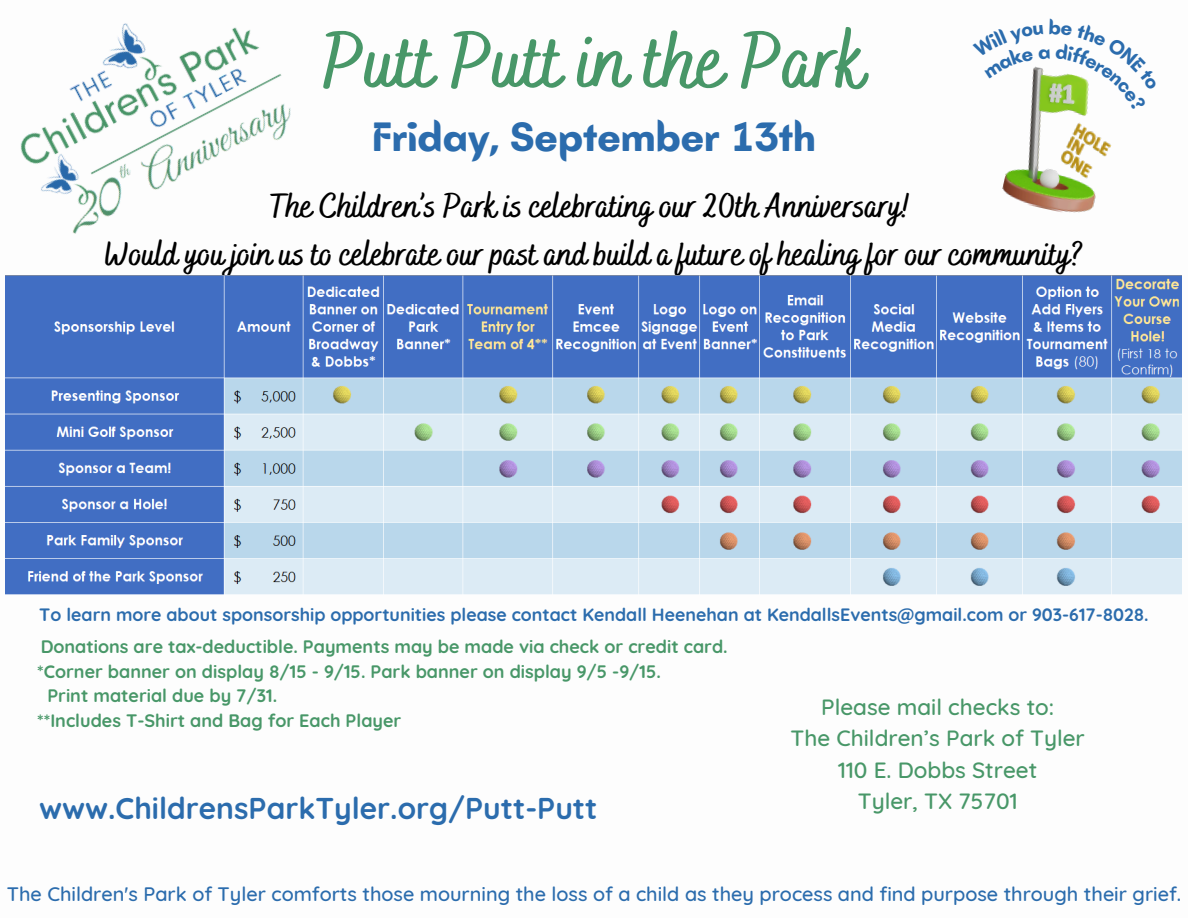
<style>
.page{position:relative;width:1188px;height:918px;background:#fff}
.page>*{position:absolute;margin:0;border:0;box-sizing:border-box;transform-origin:0 0}
.t1{font:700 79.5px "Bakerie Smooth";color:#489768}
.t2{font:700 42px "Batangas";color:#2b6cad}
.t3{font:700 34.5px/47.2px "Bakerie Smooth";color:#000;text-align:center}
.t4{font:700 30px "Quicksand";color:#2b6cad}
.t5{font:500 22.5px/31.5px "Quicksand";color:#489768;text-align:center}
.t6{font:500 19.95px "Quicksand";color:#2b6cad}
.t7{font:700 18px "Quicksand";color:#489768}
.t8{font:700 17.85px "Quicksand";color:#2b6cad}
</style>
<div class="page">
<img style="left:5px;top:23px;width:335px;height:276px">
<img style="left:1002px;top:110px;width:110px;height:103px">
<img style="left:6px;top:276px;width:1176px;height:318px">
<svg style="left:1031px;top:66px;width:58px;height:44px"></svg>
<h1 class="t1" style="left:323px;top:15px;width:544px">Putt Putt in the Park</h1>
<h2 class="t2" style="left:372px;top:112px;width:445px">Friday, September 13th</h2>
<p class="t3" style="left:105px;top:185px;width:980px">The Children’s Park is celebrating our 20th Anniversary!<br>Would you join us to celebrate our past and build a future of healing for our community?</p>
<p class="t8" style="left:39px;top:604px;width:1111px">To learn more about sponsorship opportunities please contact Kendall Heenehan at KendallsEvents@gmail.com or 903-617-8028.</p>
<p class="t7" style="left:41px;top:635px;width:689px">Donations are tax-deductible. Payments may be made via check or credit card.</p>
<p class="t7" style="left:37px;top:660px;width:625px">*Corner banner on display 8/15 - 9/15. Park banner on display 9/5 -9/15.</p>
<p class="t7" style="left:47px;top:684px;width:231px">Print material due by 7/31.</p>
<p class="t7" style="left:37px;top:709px;width:366px">**Includes T-Shirt and Bag for Each Player</p>
<h3 class="t4" style="left:39px;top:789px;width:560px">www.ChildrensParkTyler.org/Putt-Putt</h3>
<p class="t5" style="left:791px;top:690px;width:296px">Please mail checks to:<br>The Children’s Park of Tyler<br>110 E. Dobbs Street<br>Tyler, TX 75701</p>
<p class="t6" style="left:7px;top:881px;width:1176px">The Children's Park of Tyler comforts those mourning the loss of a child as they process and find purpose through their grief.</p>
</div>
